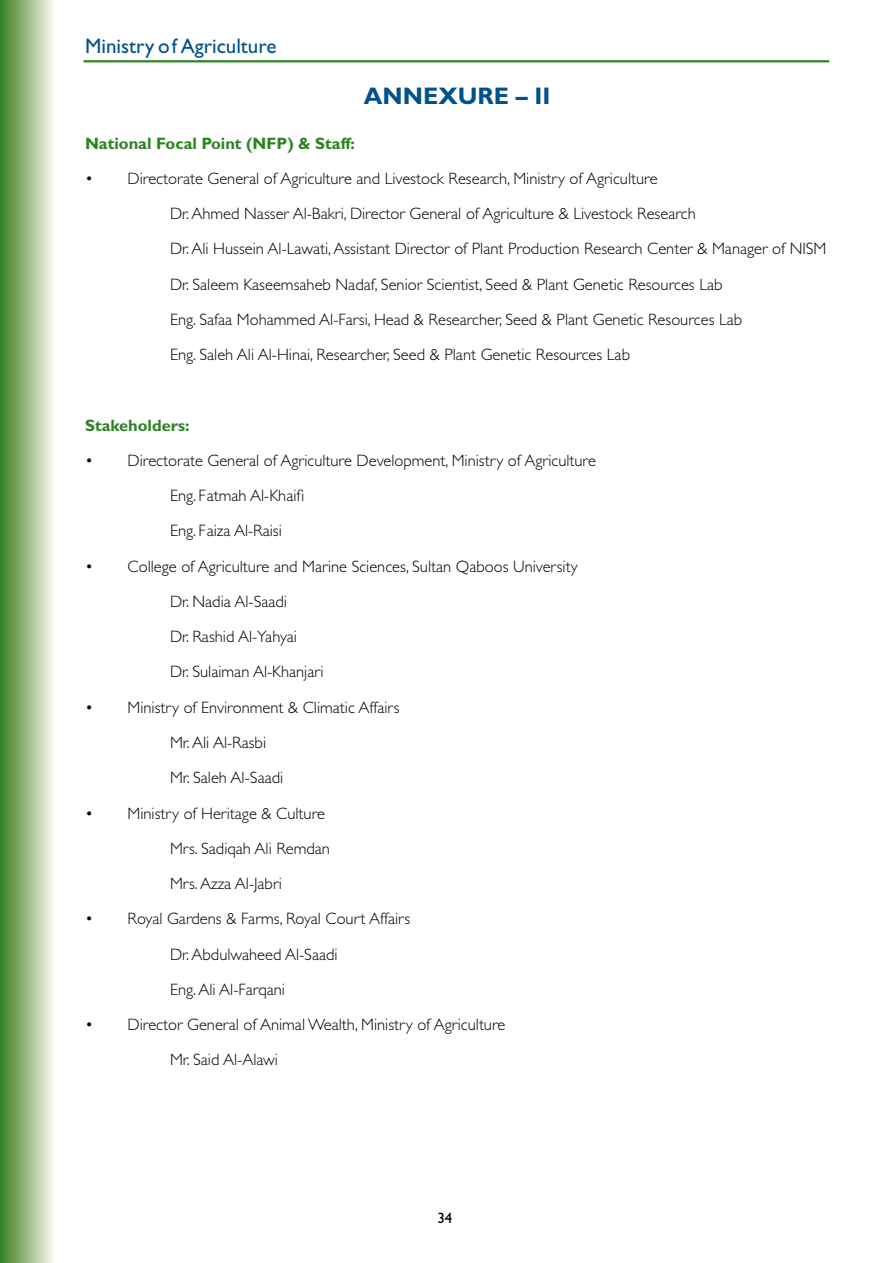
<style>
.page{position:relative;width:893px;height:1263px;background:#fff}
.page>*{position:absolute;margin:0;border:0;box-sizing:border-box;transform-origin:0 0}
.t1{font:700 24px "Gill Sans";color:#00528c}
.t2{font:21px "Gill Sans";color:#00528c}
.t3{font:300 16.5px/35.2px "Gill Sans";color:#000}
.t4{font:700 16.5px "Gill Sans";color:#2e8224}
.t5{font:15px "Gill Sans";color:#000}
</style>
<div class="page">
<div style="left:0;top:0;width:55px;height:1263px;background:linear-gradient(to right,#3a801e,#fdfaf6)"></div>
<hr style="left:84px;top:60px;width:745px;height:2px;background:#2e8224">
<p class="t2" style="left:85px;top:34px;width:193px">Ministry of Agriculture</p>
<h1 class="t1" style="left:364px;top:81px;width:188px">ANNEXURE – II</h1>
<p class="t4" style="left:85px;top:133px;width:272px">National Focal Point (NFP) &amp; Staff:</p>
<p class="t3" style="left:170px;top:161px;width:658px;text-indent:-85px">• Directorate General of Agriculture and Livestock Research, Ministry of Agriculture<br>Dr. Ahmed Nasser Al-Bakri, Director General of Agriculture &amp; Livestock Research<br>Dr. Ali Hussein Al-Lawati, Assistant Director of Plant Production Research Center &amp; Manager of NISM Dr. Saleem Kaseemsaheb Nadaf, Senior Scientist, Seed &amp; Plant Genetic Resources Lab<br>Eng. Safaa Mohammed Al-Farsi, Head &amp; Researcher, Seed &amp; Plant Genetic Resources Lab<br>Eng. Saleh Ali Al-Hinai, Researcher, Seed &amp; Plant Genetic Resources Lab</p>
<p class="t4" style="left:85px;top:415px;width:106px">Stakeholders:</p>
<p class="t3" style="left:170px;top:443px;width:427px;text-indent:-85px">• Directorate General of Agriculture Development, Ministry of Agriculture<br>Eng. Fatmah Al-Khaifi<br>Eng. Faiza Al-Raisi</p>
<p class="t3" style="left:170px;top:549px;width:409px;text-indent:-85px">• College of Agriculture and Marine Sciences, Sultan Qaboos University Dr. Nadia Al-Saadi<br>Dr. Rashid Al-Yahyai<br>Dr. Sulaiman Al-Khanjari</p>
<p class="t3" style="left:170px;top:690px;width:231px;text-indent:-85px">• Ministry of Environment &amp; Climatic Affairs<br>Mr. Ali Al-Rasbi<br>Mr. Saleh Al-Saadi</p>
<p class="t3" style="left:170px;top:795px;width:161px;text-indent:-85px">• Ministry of Heritage &amp; Culture<br>Mrs. Sadiqah Ali Remdan<br>Mrs. Azza Al-Jabri</p>
<p class="t3" style="left:170px;top:901px;width:242px;text-indent:-85px">• Royal Gardens &amp; Farms, Royal Court Affairs<br>Dr. Abdulwaheed Al-Saadi<br>Eng. Ali Al-Farqani</p>
<p class="t3" style="left:170px;top:1007px;width:337px;text-indent:-85px">• Director General of Animal Wealth, Ministry of Agriculture<br>Mr. Said Al-Alawi</p>
<p class="t5" style="left:437px;top:1210px;width:16px">34</p>
</div>
